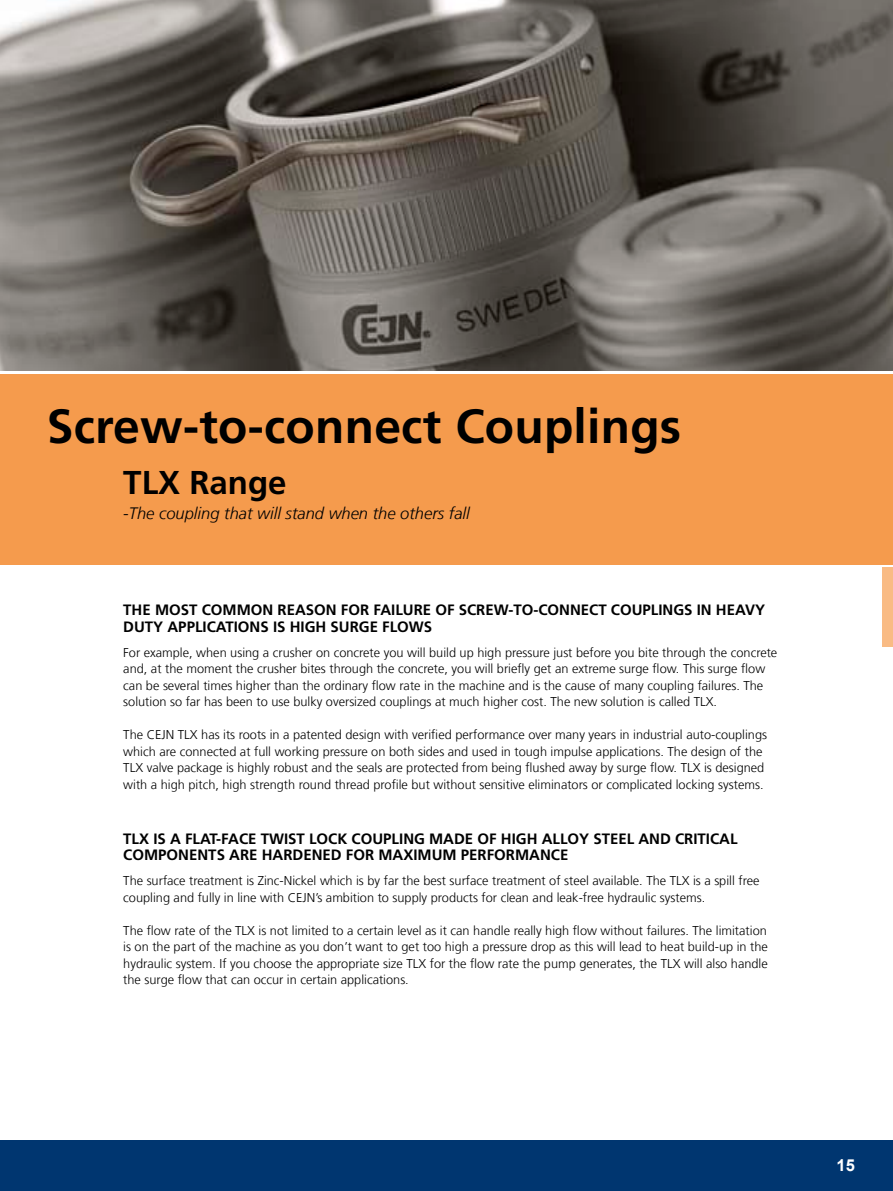
<style>
.page{position:relative;width:893px;height:1191px;background:#fff}
.page>*{position:absolute;margin:0;border:0;box-sizing:border-box;transform-origin:0 0}
.t1{font:700 48px "Frutiger LT Com";letter-spacing:.005em;color:#000}
.t2{font:700 33px "Frutiger LT Com";color:#000}
.t3{font:italic 300 16.5px "Frutiger LT Com";color:#000}
.t4{font:700 16.5px "Arial";color:#fff}
.t5{font:700 15px "Frutiger LT Com";color:#000}
.t6{font:300 12.75px/16.5px "Frutiger LT Com";color:#000}
</style>
<div class="page">
<div style="left:0;top:374px;width:893px;height:191px;background:#f59b4d"></div>
<img style="left:0;top:0;width:893px;height:370px">
<div style="left:0;top:1140px;width:893px;height:51px;background:#003670"></div>
<div style="left:882px;top:568px;width:11px;height:79px;background:#f9bb84"></div>
<h1 class="t1" style="left:47px;top:397px;width:636px">SCREW-TO-CONNECT COUPLINGS</h1>
<h2 class="t2" style="left:123px;top:462px;width:165px">TLX RANGE</h2>
<p class="t3" style="left:123px;top:503px;width:348px">-The coupling that will stand when the others fall</p>
<p class="t5" style="left:123px;top:601px;width:102px">TH E MOST COMMO</p>
<p class="t5" style="left:262px;top:601px;width:504px">N REASON FOR FAILURE OF SCREW-TO-CONNECT COUPLINGS IN H EAVY</p>
<p class="t5" style="left:123px;top:618px;width:54px">DUTY APPL</p>
<p class="t5" style="left:202px;top:618px;width:231px">ICATIONS IS H IGH SURGE FLOWS</p>
<p class="t6" style="left:123px;top:644px;width:655px">For example, when using a crusher on concrete you will build up high pressure just before you bite through the concrete and, at the moment the crusher bites through the concrete, you will briefly get an extreme surge flow. This surge flow can be several times higher than the ordinary flow rate in the machine and is the cause of many coupling failures. The solution so far has been to use bulky oversized couplings at much higher cost. The new solution is called TLX.</p>
<p class="t6" style="left:123px;top:726px;width:645px">The CEJN TLX has its roots in a patented design with verified performance over many years in industrial auto-couplings which are connected at full working pressure on both sides and used in tough impulse applications. The design of the TLX valve package is highly robust and the seals are protected from being flushed away by surge flow. TLX is designed with a high pitch, high strength round thread profile but without sensitive eliminators or complicated locking systems.</p>
<p class="t5" style="left:123px;top:829px;width:71px">TLX IS A FLAT</p>
<p class="t5" style="left:216px;top:829px;width:336px">-FACE TWIST LOCK COUPLING MADE OF H IGH ALLO</p>
<p class="t5" style="left:579px;top:829px;width:151px">Y STEEL AND CRITICAL</p>
<p class="t5" style="left:123px;top:846px;width:22px">COMPO</p>
<p class="t5" style="left:178px;top:846px;width:392px">NENTS ARE HARDENED FOR MAXIM UM PERFORMANCE</p>
<p class="t6" style="left:123px;top:872px;width:638px">The surface treatment is Zinc-Nickel which is by far the best surface treatment of steel available. The TLX is a spill free coupling and fully in line with CEJN’s ambition to supply products for clean and leak-free hydraulic systems.</p>
<p class="t6" style="left:123px;top:922px;width:646px;text-align:justify">The flow rate of the TLX is not limited to a certain level as it can handle really high flow without failures. The limitation is on the part of the machine as you don’t want to get too high a pressure drop as this will lead to heat build-up in the hydraulic system. If you choose the appropriate size TLX for the flow rate the pump generates, the TLX will also handle the surge flow that can occur in certain applications.</p>
<p class="t4" style="left:836px;top:1154px;width:20px">15</p>
</div>
